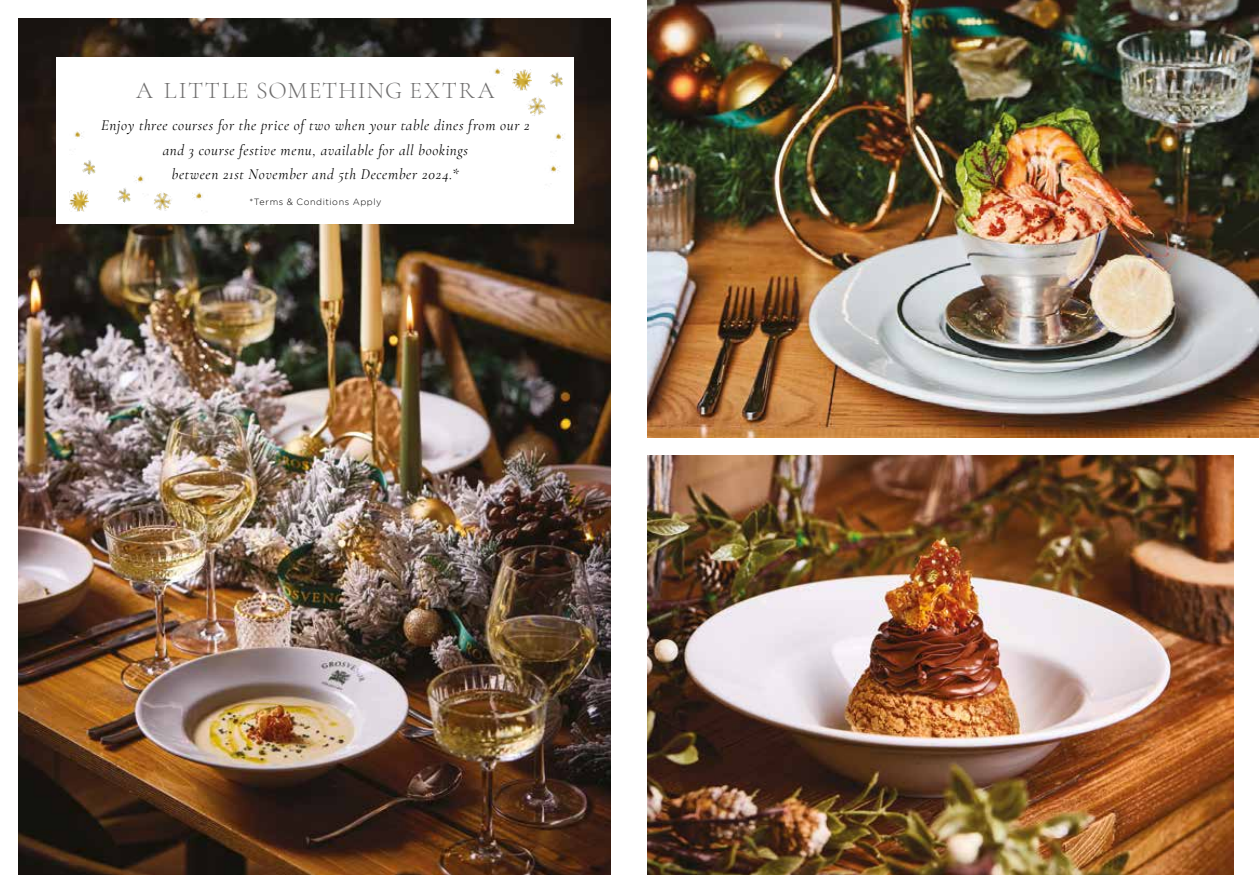
<style>
.page{position:relative;width:1259px;height:893px;background:#fff}
.page>*{position:absolute;margin:0;border:0;box-sizing:border-box;transform-origin:0 0}
.t1{font:300 24px "Cormorant Garamond";letter-spacing:.055em;color:#706f6f}
.t2{font:italic 15px/24px "Cormorant Garamond";letter-spacing:.04em;color:#000;text-align:center}
.t3{font:300 9px "Gotham";letter-spacing:.065em;color:#000}
</style>
<div class="page">
<img style="left:18px;top:18px;width:593px;height:856px">
<img style="left:647px;top:0;width:612px;height:437px">
<img style="left:647px;top:455px;width:586px;height:419px">
<div style="left:57px;top:57px;width:517px;height:166px;background:#fff"></div>
<img style="left:154px;top:192px;width:18px;height:19px">
<img style="left:192px;top:192px;width:11px;height:19px">
<img style="left:134px;top:175px;width:10px;height:8px">
<img style="left:549px;top:72px;width:14px;height:15px">
<img style="left:550px;top:165px;width:10px;height:8px">
<img style="left:74px;top:131px;width:9px;height:8px">
<img style="left:494px;top:68px;width:9px;height:8px">
<img style="left:528px;top:97px;width:18px;height:19px">
<img style="left:82px;top:160px;width:14px;height:15px">
<img style="left:117px;top:187px;width:14px;height:16px">
<img style="left:69px;top:191px;width:19px;height:20px">
<img style="left:555px;top:133px;width:9px;height:8px">
<img style="left:512px;top:70px;width:19px;height:21px">
<h1 class="t1" style="left:136px;top:76px;width:360px">A LITTLE SOMETHING EXTRA</h1>
<p class="t2" style="left:101px;top:114px;width:430px">Enjoy three courses for the price of two when your table dines from our 2 and 3 course festive menu, available for all bookings<br>between 21st November and 5th December 2024.*</p>
<p class="t3" style="left:249px;top:197px;width:134px">*Terms &amp; Conditions Apply</p>
</div>
